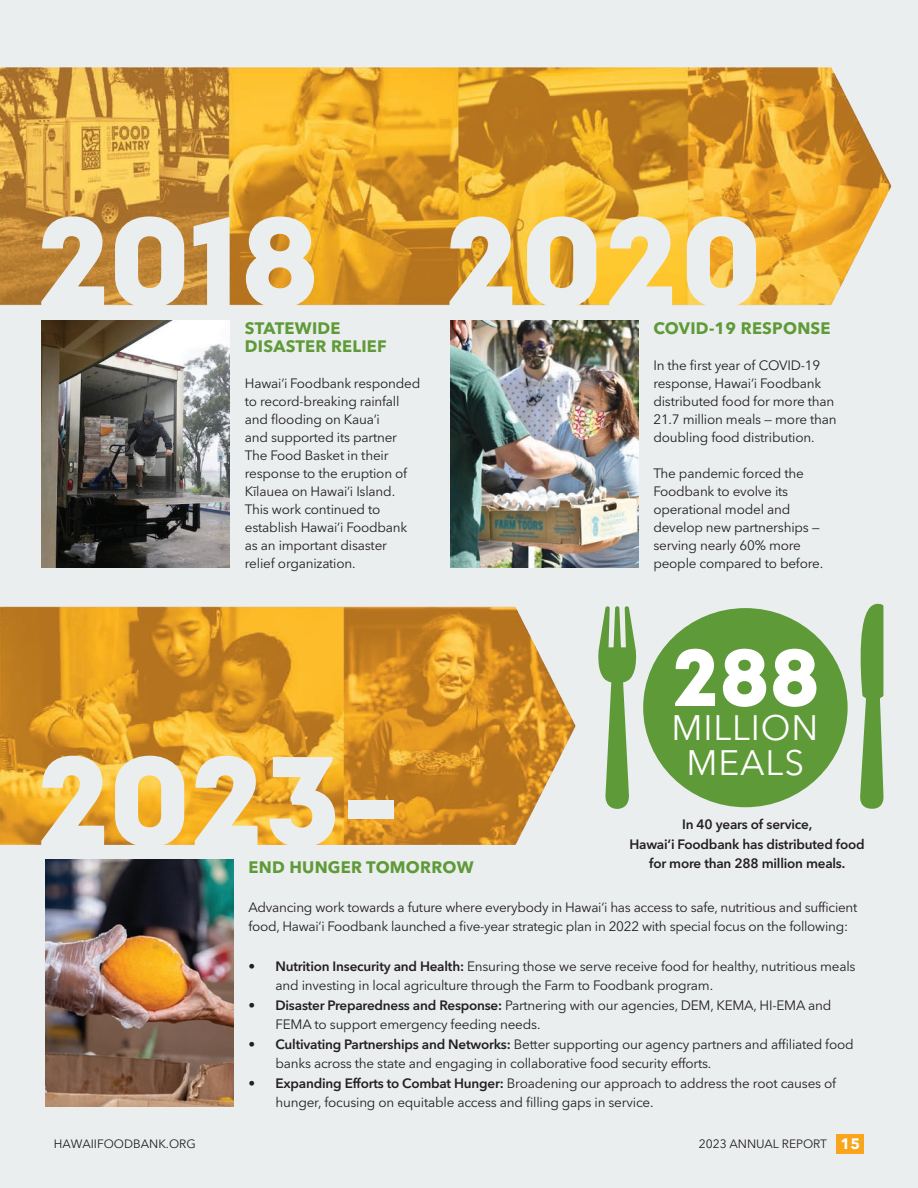
<style>
.page{position:relative;width:918px;height:1188px;background:#fff}
.page>*{position:absolute;margin:0;border:0;box-sizing:border-box;transform-origin:0 0}
.t1{font:900 126.75px "Intro";color:#ebeeee}
.t2{font:900 80.55px "Intro";color:#fff}
.Small_text{font:35.1px "Avenir Next LT Pro";letter-spacing:.025em;color:#fff}
.Small_text-2{font:700 16.5px "Avenir Next LT Pro";letter-spacing:.015em;color:#5f9a38}
.Small_text-3{font:13.5px/18px "Avenir Next LT Pro";letter-spacing:-.015em;color:#231f20}
.Small_text-4{font:600 13.5px/19.5px "Avenir Next LT Pro";letter-spacing:-.015em;color:#231f20;text-align:center}
.t3{font:12px "Avenir Next LT Pro";color:#231f20}
.s1{font-weight:600}
.s2{font-weight:700;font-size:15px;color:#fff}
</style>
<div class="page">
<img style="left:0;top:0;width:918px;height:1188px">
<div style="left:837px;top:1134px;width:27px;height:20px;background:#f9a51b"></div>
<img style="left:42px;top:320px;width:188px;height:248px">
<img style="left:46px;top:859px;width:187px;height:248px">
<img style="left:450px;top:320px;width:188px;height:248px">
<svg style="left:855px;top:603px;width:29px;height:206px"></svg>
<svg style="left:596px;top:606px;width:42px;height:203px"></svg>
<div style="left:643px;top:608px;width:205px;height:199px;background:#5f9a38;border-radius:50%"></div>
<p class="t1" style="left:36px;top:181px;width:285px">2018</p>
<p class="Small_text-2" style="left:245px;top:318px;width:97px">STATEWIDE</p>
<p class="Small_text-2" style="left:245px;top:336px;width:143px">DISASTER RELIEF</p>
<p class="Small_text-3" style="left:245px;top:374px;width:177px">Hawai‘i Foodbank responded to record-breaking rainfall and flooding on Kaua‘i<br>and supported its partner<br>The Food Basket in their response to the eruption of<br>Kīlauea on Hawai‘i Island.<br>This work continued to establish Hawai‘i Foodbank as an important disaster<br>relief organization.</p>
<p class="t1" style="left:444px;top:181px;width:321px">2020</p>
<p class="Small_text-2" style="left:653px;top:318px;width:179px">COVID-19 RESPONSE</p>
<p class="Small_text-3" style="left:653px;top:356px;width:185px">In the first year of COVID-19 response, Hawai‘i Foodbank distributed food for more than<br>21.7 million meals — more than doubling food distribution.</p>
<p class="Small_text-3" style="left:653px;top:464px;width:171px">The pandemic forced the<br>Foodbank to evolve its operational model and develop new partnerships — serving nearly 60% more people compared to before.</p>
<p class="t2" style="left:672px;top:626px;width:149px">288</p>
<p class="Small_text" style="left:671px;top:707px;width:148px">MILLION</p>
<p class="Small_text" style="left:687px;top:742px;width:119px">MEALS</p>
<p class="t1" style="left:36px;top:720px;width:367px">2023-</p>
<p class="Small_text-4" style="left:629px;top:815px;width:237px">In 40 years of service,<br>Hawai‘i Foodbank has distributed food for more than 288 million meals.</p>
<p class="Small_text-2" style="left:248px;top:857px;width:227px">END HUNGER TOMORROW</p>
<p class="Small_text-3" style="left:248px;top:897px;width:611px;line-height:19.5px">Advancing work towards a future where everybody in Hawai‘i has access to safe, nutritious and sufficient food, Hawai‘i Foodbank launched a five-year strategic plan in 2022 with special focus on the following:</p>
<p class="Small_text-3" style="left:275px;top:956px;width:582px;line-height:19.5px;text-indent:-27px"><span class="s1">• Nutrition Insecurity and Health:</span> Ensuring those we serve receive food for healthy, nutritious meals and investing in local agriculture through the Farm to Foodbank program.</p>
<p class="Small_text-3" style="left:275px;top:995px;width:558px;line-height:19.5px;text-indent:-27px"><span class="s1">• Disaster Preparedness and Response:</span> Partnering with our agencies, DEM, KEMA, HI-EMA and<br>FEMA to support emergency feeding needs.</p>
<p class="Small_text-3" style="left:275px;top:1034px;width:580px;line-height:19.5px;text-indent:-27px"><span class="s1">• Cultivating Partnerships and Networks:</span> Better supporting our agency partners and affiliated food banks across the state and engaging in collaborative food security efforts.</p>
<p class="Small_text-3" style="left:275px;top:1073px;width:562px;line-height:19.5px;text-indent:-27px"><span class="s1">• Expanding Efforts to Combat Hunger:</span> Broadening our approach to address the root causes of hunger, focusing on equitable access and filling gaps in service.</p>
<p class="t3" style="left:54px;top:1137px;width:143px">HAWAIIFOODBANK.ORG</p>
<p class="t3" style="left:699px;top:1137px;width:163px">2023 ANNUAL REPORT <span class="s2">15</span></p>
</div>
